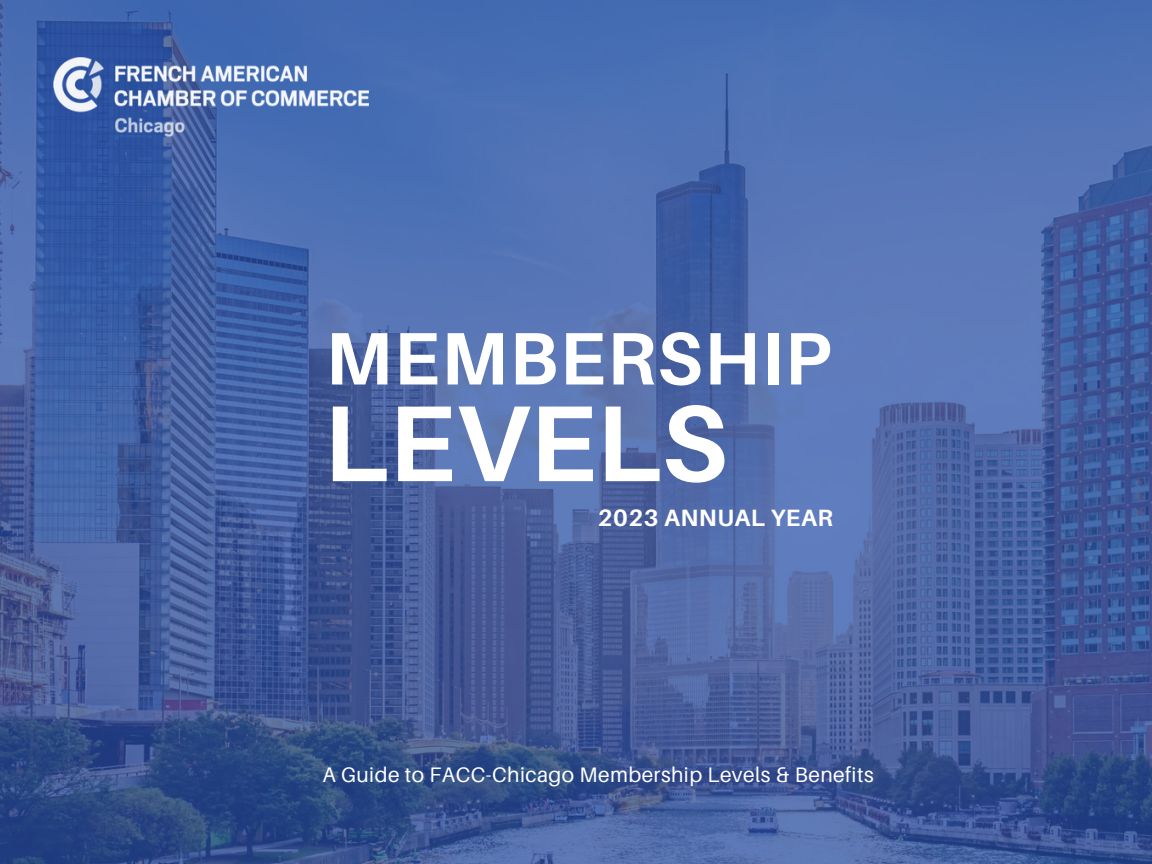
<style>
.page{position:relative;width:1152px;height:864px;background:#fff}
.page>*{position:absolute;margin:0;border:0;box-sizing:border-box;transform-origin:0 0}
.t1{font:700 108.15px "Aileron";color:#fff}
.t2{font:700 74.4px "Aileron";letter-spacing:.02em;color:#fff}
.t3{font:700 23.7px "Aileron";letter-spacing:.02em;color:#fff}
.t4{font:21px "Aileron";letter-spacing:.02em;color:#fff}
</style>
<div class="page">
<img style="left:0;top:0;width:1152px;height:864px">
<img style="left:54px;top:58px;width:315px;height:79px">
<h2 class="t2" style="left:325px;top:312px;width:507px">MEMBERSHIP</h2>
<h1 class="t1" style="left:323px;top:376px;width:405px">LEVELS</h1>
<p class="t3" style="left:598px;top:504px;width:236px">2023 ANNUAL YEAR</p>
<p class="t4" style="left:322px;top:762px;width:553px">A Guide to FACC-Chicago Membership Levels &amp; Benefits</p>
</div>
